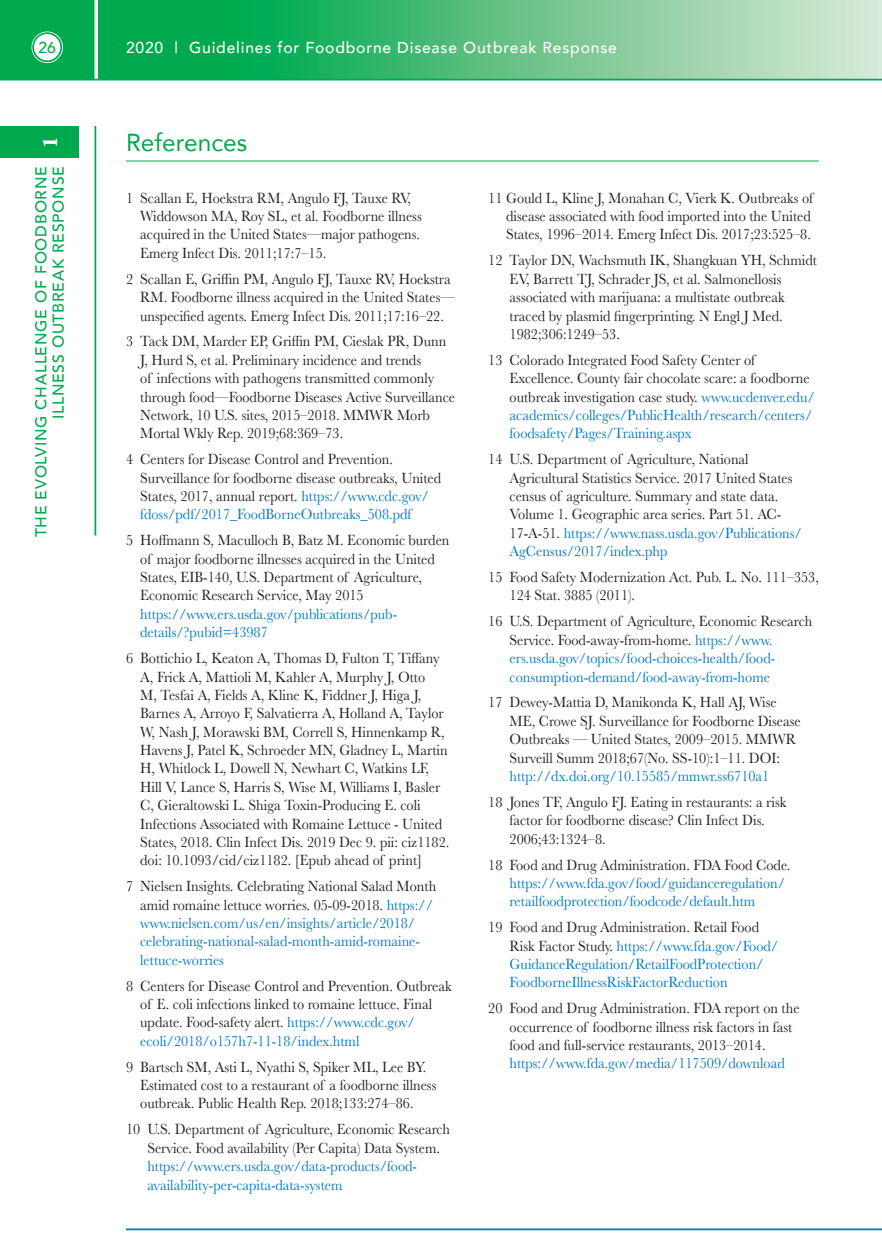
<style>
.page{position:relative;width:882px;height:1260px;background:#fff}
.page>*{position:absolute;margin:0;border:0;box-sizing:border-box;transform-origin:0 0}
.Top_Level_Header_Gre{font:24.5px "Avenir";color:#00a94e}
.t1{font:700 21px "Baskerville";color:#fff}
.t2{font:500 15.75px/17.5px "Avenir";letter-spacing:.05em;color:#00a94e;text-align:right}
.t3{font:500 15.75px "Avenir";letter-spacing:.05em;color:#fff}
.References{font:15.4px/18.4px "Baskerville";color:#231f20;scale:.93 1}
.References-2{font:15.4px/18.4px "Baskerville";color:#0079c2;scale:.93 1}
.s1{color:#0079c2}
.s2{color:#231f20}
</style>
<div class="page">
<svg style="left:0;top:0;width:882px;height:79px;background:#53bf80"></svg>
<svg style="left:94px;top:0;width:4px;height:81px"></svg>
<hr style="left:0;top:79px;width:882px;height:1px;background:#00a94e">
<div style="left:32px;top:32px;width:31px;height:31px;border:5px solid #fff;border-radius:50%"></div>
<div style="left:33px;top:33px;width:28px;height:28px;background:#fff;border-radius:50%"></div>
<div style="left:32px;top:32px;width:30px;height:30px;border:2px solid #00a94e;border-radius:50%"></div>
<div style="left:0;top:126px;width:79px;height:32px;background:#00a94e"></div>
<hr style="left:94px;top:126px;width:2px;height:410px;background:#00a94e">
<hr style="left:126px;top:1228px;width:756px;height:2px;background:#0079c2">
<hr style="left:126px;top:161px;width:693px;height:1px;background:#00a94e">
<p class="t2" style="left:38px;top:38px;width:19px">26</p>
<h2 class="t1" style="left:36px;top:148px;width:13px;rotate:-90deg">1</h2>
<p class="t2" style="left:31px;top:537px;width:373px;rotate:-90deg">THE EVOLVING CHALLENGE OF FOODBORNE<br>ILLNESS OUTBREAK RESPONSE</p>
<p class="t3" style="left:126px;top:34px;width:492px">2020 | Guidelines for Foodborne Disease Outbreak Response</p>
<p class="Top_Level_Header_Gre" style="left:126px;top:122px;width:123px">References</p>
<p class="References" style="left:140px;top:189px;width:304px;text-indent:-14px">1 Scallan E, Hoekstra RM, Angulo FJ, Tauxe RV, Widdowson MA, Roy SL, et al. Foodborne illness acquired in the United States—major pathogens.<br>Emerg Infect Dis. 2011;17:7–15.</p>
<p class="References" style="left:140px;top:270px;width:340px;text-indent:-14px">2 Scallan E, Griffin PM, Angulo FJ, Tauxe RV, Hoekstra<br>RM. Foodborne illness acquired in the United States— unspecified agents. Emerg Infect Dis. 2011;17:16–22.</p>
<p class="References" style="left:140px;top:333px;width:340px;text-indent:-14px">3 Tack DM, Marder EP, Griffin PM, Cieslak PR, Dunn J, Hurd S, et al. Preliminary incidence and trends<br>of infections with pathogens transmitted commonly through food—Foodborne Diseases Active Surveillance Network, 10 U.S. sites, 2015–2018. MMWR Morb Mortal Wkly Rep. 2019;68:369–73.</p>
<p class="References" style="left:140px;top:450px;width:325px;text-indent:-14px">4 Centers for Disease Control and Prevention.<br>Surveillance for foodborne disease outbreaks, United States, 2017, annual report. <span class="s1">https://www.cdc.gov/ fdoss/pdf/2017_FoodBorneOutbreaks_508.pdf</span></p>
<p class="References" style="left:140px;top:531px;width:334px;text-indent:-14px">5 Hoffmann S, Maculloch B, Batz M. Economic burden of major foodborne illnesses acquired in the United States, EIB-140, U.S. Department of Agriculture, Economic Research Service, May 2015 <span class="s1">https://www.ers.usda.gov/publications/pub&shy;details/?pubid=43987</span></p>
<p class="References" style="left:140px;top:649px;width:334px;text-indent:-14px">6 Bottichio L, Keaton A, Thomas D, Fulton T, Tiffany A, Frick A, Mattioli M, Kahler A, Murphy J, Otto<br>M, Tesfai A, Fields A, Kline K, Fiddner J, Higa J, Barnes A, Arroyo F, Salvatierra A, Holland A, Taylor W, Nash J, Morawski BM, Correll S, Hinnenkamp R, Havens J, Patel K, Schroeder MN, Gladney L, Martin H, Whitlock L, Dowell N, Newhart C, Watkins LF, Hill V, Lance S, Harris S, Wise M, Williams I, Basler C, Gieraltowski L. Shiga Toxin-Producing E. coli Infections Associated with Romaine Lettuce - United States, 2018. Clin Infect Dis. 2019 Dec 9. pii: ciz1182. doi: 10.1093/cid/ciz1182. [Epub ahead of print]</p>
<p class="References-2" style="left:140px;top:877px;width:320px;text-indent:-14px"><span class="s2">7 Nielsen Insights. Celebrating National Salad Month amid romaine lettuce worries. 05-09-2018.</span> https:// www.nielsen.com/us/en/insights/article/2018/ celebrating-national-salad-month-amid-romaine&shy;lettuce-worries</p>
<p class="References" style="left:140px;top:977px;width:336px;text-indent:-14px">8 Centers for Disease Control and Prevention. Outbreak of E. coli infections linked to romaine lettuce. Final update. Food-safety alert. <span class="s1">https://www.cdc.gov/ ecoli/2018/o157h7-11-18/index.html</span></p>
<p class="References" style="left:140px;top:1058px;width:320px;text-indent:-14px">9 Bartsch SM, Asti L, Nyathi S, Spiker ML, Lee BY.<br>Estimated cost to a restaurant of a foodborne illness outbreak. Public Health Rep. 2018;133:274–86.</p>
<p class="References" style="left:147px;top:1120px;width:327px;text-indent:-21px">10 U.S. Department of Agriculture, Economic Research Service. Food availability (Per Capita) Data System. <span class="s1">https://www.ers.usda.gov/data-products/food&shy;availability-per-capita-data-system</span></p>
<p class="References" style="left:506px;top:189px;width:332px;text-indent:-18px">11 Gould L, Kline J, Monahan C, Vierk K. Outbreaks of disease associated with food imported into the United<br>States, 1996–2014. Emerg Infect Dis. 2017;23:525–8.</p>
<p class="References" style="left:510px;top:251px;width:332px;text-indent:-21px">12 Taylor DN, Wachsmuth IK, Shangkuan YH, Schmidt EV, Barrett TJ, Schrader JS, et al. Salmonellosis associated with marijuana: a multistate outbreak traced by plasmid fingerprinting. N Engl J Med.<br>1982;306:1249–53.</p>
<p class="References" style="left:510px;top:351px;width:330px;text-indent:-21px">13 Colorado Integrated Food Safety Center of Excellence. County fair chocolate scare: a foodborne outbreak investigation case study. <span class="s1">www.ucdenver.edu/ academics/colleges/PublicHealth/research/centers/ foodsafety/Pages/Training.aspx</span></p>
<p class="References" style="left:510px;top:450px;width:316px;text-indent:-21px">14 U.S. Department of Agriculture, National Agricultural Statistics Service. 2017 United States census of agriculture. Summary and state data.<br>Volume 1. Geographic area series. Part 51. AC-17-A-51. <span class="s1">https://www.nass.usda.gov/Publications/ AgCensus/2017/index.php</span></p>
<p class="References" style="left:510px;top:568px;width:334px;text-indent:-21px">15 Food Safety Modernization Act. Pub. L. No. 111–353,<br>124 Stat. 3885 (2011).</p>
<p class="References-2" style="left:510px;top:612px;width:327px;text-indent:-21px"><span class="s2">16 U.S. Department of Agriculture, Economic Research Service. Food-away-from-home.</span> https://www. ers.usda.gov/topics/food-choices-health/food&shy;consumption-demand/food-away-from-home</p>
<p class="References" style="left:510px;top:694px;width:315px;text-indent:-21px">17 Dewey-Mattia D, Manikonda K, Hall AJ, Wise ME, Crowe SJ. Surveillance for Foodborne Disease Outbreaks — United States, 2009–2015. MMWR Surveill Summ 2018;67(No. SS-10):1–11. DOI: <span class="s1">http://dx.doi.org/10.15585/mmwr.ss6710a1</span></p>
<p class="References" style="left:510px;top:793px;width:299px;text-indent:-21px">18 Jones TF, Angulo FJ. Eating in restaurants: a risk factor for foodborne disease? Clin Infect Dis.<br>2006;43:1324–8.</p>
<p class="References-2" style="left:510px;top:856px;width:303px;text-indent:-21px"><span class="s2">18 Food and Drug Administration. FDA Food Code. </span>https://www.fda.gov/food/guidanceregulation/ retailfoodprotection/foodcode/default.htm</p>
<p class="References-2" style="left:510px;top:918px;width:290px;text-indent:-21px"><span class="s2">19 Food and Drug Administration. Retail Food Risk Factor Study.</span> https://www.fda.gov/Food/ GuidanceRegulation/RetailFoodProtection/ FoodborneIllnessRiskFactorReduction</p>
<p class="References" style="left:510px;top:999px;width:313px;text-indent:-21px">20 Food and Drug Administration. FDA report on the occurrence of foodborne illness risk factors in fast food and full-service restaurants, 2013–2014. <span class="s1">https://www.fda.gov/media/117509/download</span></p>
</div>
